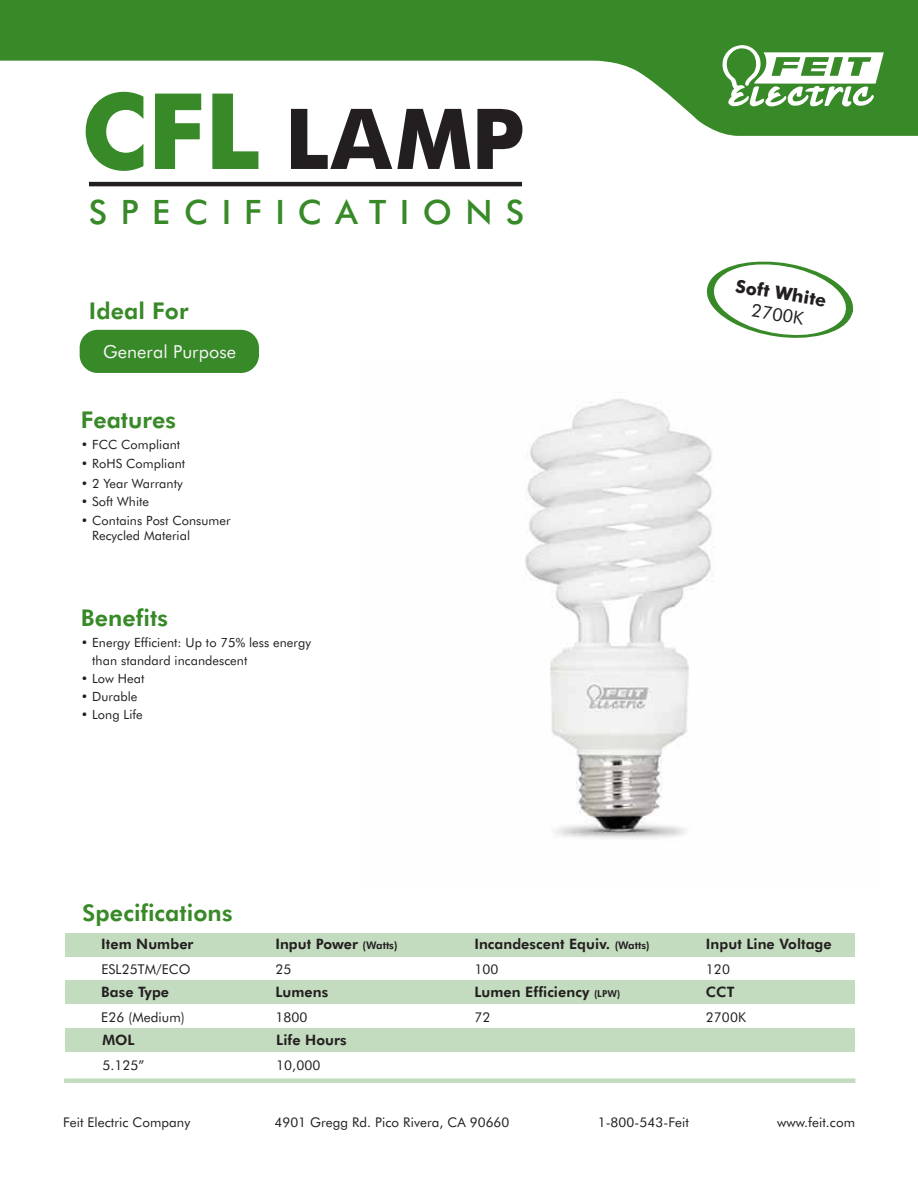
<style>
.page{position:relative;width:918px;height:1188px;background:#fff}
.page>*{position:absolute;margin:0;border:0;box-sizing:border-box;transform-origin:0 0}
.t1{font:700 105.45px "Futura BT";color:#388928}
.t2{font:700 84px "Futura BT";color:#231f20}
.t3{font:500 33.6px "Futura BT";letter-spacing:.4em;color:#388928}
.t4{font:800 23.1px "Futura BT";letter-spacing:.005em;color:#388928}
.t5{font:18px "Futura BT";letter-spacing:.005em;color:#f5f5f5}
.t6{font:700 17.85px "Futura BT";color:#231f20}
.t7{font:17.85px "Futura BT";color:#231f20}
.t8{font:800 14.4px "Futura BT";letter-spacing:.005em;color:#231f20}
.t9{font:13.5px "Futura BT";letter-spacing:.005em;color:#231f20}
.t10{font:13.35px "Futura BT";letter-spacing:.005em;color:#231f20}
.t11{font:12.75px/18px "Futura BT";letter-spacing:.005em;color:#231f20}
.s1{font-size:10.5px}
.s2{font-size:9.6px}
</style>
<div class="page">
<img style="left:525px;top:398px;width:187px;height:441px">
<div style="left:80px;top:330px;width:179px;height:43px;background:#388928;border-radius:18px"></div>
<hr style="left:89px;top:182px;width:433px;height:4px;background:#231f20">
<svg style="left:0;top:0;width:918px;height:136px;fill:#388928"></svg>
<svg style="left:721px;top:45px;width:163px;height:63px"></svg>
<svg style="left:706px;top:261px;width:147px;height:77px"></svg>
<div style="left:65px;top:933px;width:790px;height:24px;background:#c3dbbe"></div>
<div style="left:65px;top:981px;width:790px;height:23px;background:#c3dbbe"></div>
<div style="left:65px;top:1028px;width:790px;height:24px;background:#c3dbbe"></div>
<h1 class="t1" style="left:81px;top:67px;width:181px">CFL</h1>
<h2 class="t2" style="left:285px;top:88px;width:241px">LAMP</h2>
<h3 class="t3" style="left:89px;top:191px;width:437px">SPECIFICATIONS</h3>
<h3 class="t4" style="left:89px;top:297px;width:101px">Ideal For</h3>
<h3 class="t5" style="left:103px;top:341px;width:135px">General Purpose</h3>
<h3 class="t4" style="left:81px;top:406px;width:97px">Features</h3>
<p class="t11" style="left:81px;top:435px;width:101px">• FCC Compliant</p>
<p class="t11" style="left:81px;top:455px;width:106px">• RoHS Compliant</p>
<p class="t11" style="left:81px;top:474px;width:104px">• 2 Year Warranty</p>
<p class="t11" style="left:81px;top:492px;width:70px">• Soft White</p>
<p class="t11" style="left:92px;top:512px;width:140px;line-height:15.3px;text-indent:-11px">• Contains Post Consumer<br>Recycled Material</p>
<h3 class="t4" style="left:81px;top:603px;width:89px">Benefits</h3>
<p class="t11" style="left:92px;top:633px;width:220px;text-indent:-11px">• Energy Efficient: Up to 75% less energy than standard incandescent</p>
<p class="t11" style="left:81px;top:669px;width:65px">• Low Heat</p>
<p class="t11" style="left:81px;top:687px;width:58px">• Durable</p>
<p class="t11" style="left:81px;top:705px;width:64px">• Long Life</p>
<h3 class="t4" style="left:82px;top:898px;width:152px">Specifications</h3>
<h3 class="t6" style="left:738px;top:275px;width:93px;rotate:9deg">Soft White</h3>
<h3 class="t7" style="left:753px;top:299px;width:54px;rotate:9deg">2700K</h3>
<p class="t8" style="left:101px;top:935px;width:94px">Item Number</p>
<p class="t9" style="left:101px;top:961px;width:91px">ESL25TM/ECO</p>
<p class="t9" style="left:275px;top:961px;width:17px">25</p>
<p class="t9" style="left:474px;top:961px;width:26px">100</p>
<p class="t9" style="left:706px;top:961px;width:26px">120</p>
<p class="t9" style="left:275px;top:1009px;width:34px">1800</p>
<p class="t9" style="left:474px;top:1009px;width:17px">72</p>
<p class="t8" style="left:474px;top:935px;width:177px">Incandescent Equiv. <span class="s1">(Watts)</span></p>
<p class="t8" style="left:706px;top:935px;width:127px">Input Line Voltage</p>
<p class="t8" style="left:275px;top:935px;width:124px">Input Power <span class="s1">(Watts)</span></p>
<p class="t8" style="left:101px;top:983px;width:69px">Base Type</p>
<p class="t8" style="left:474px;top:983px;width:147px">Lumen Efficiency <span class="s2">(LPW)</span></p>
<p class="t8" style="left:706px;top:983px;width:30px">CCT</p>
<p class="t8" style="left:275px;top:983px;width:54px">Lumens</p>
<p class="t9" style="left:101px;top:1009px;width:85px">E26 (Medium)</p>
<p class="t9" style="left:706px;top:1009px;width:42px">2700K</p>
<p class="t8" style="left:102px;top:1031px;width:34px">MOL</p>
<p class="t9" style="left:102px;top:1057px;width:44px">5.125”</p>
<p class="t8" style="left:276px;top:1031px;width:72px">Life Hours</p>
<p class="t9" style="left:276px;top:1057px;width:46px">10,000</p>
<p class="t10" style="left:63px;top:1114px;width:129px">Feit Electric Company</p>
<p class="t10" style="left:274px;top:1114px;width:237px">4901 Gregg Rd. Pico Rivera, CA 90660</p>
<p class="t10" style="left:598px;top:1114px;width:93px">1-800-543-Feit</p>
<p class="t10" style="left:777px;top:1114px;width:79px">www.feit.com</p>
</div>
